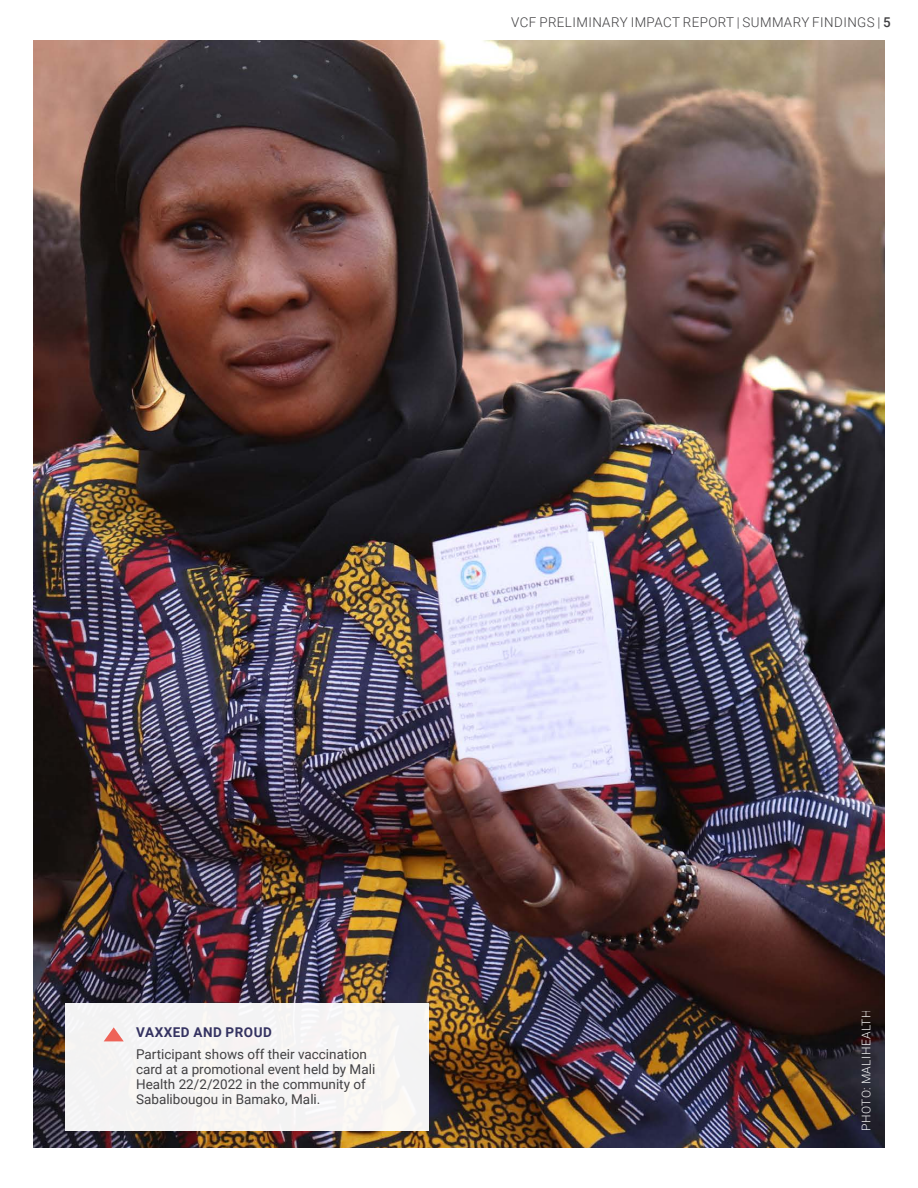
<style>
.page{position:relative;width:918px;height:1188px;background:#fff}
.page>*{position:absolute;margin:0;border:0;box-sizing:border-box;transform-origin:0 0}
.BT{font:13.5px/15px "Roboto";color:#414042}
.t1{font:300 13.5px "Roboto";letter-spacing:.03em;color:#414042}
.caption_title{font:700 13.5px "Roboto";letter-spacing:.035em;color:#343261}
.t2{font:300 12px "Roboto";letter-spacing:.035em;color:#fff}
.s1{font-weight:500}
</style>
<div class="page">
<img style="left:34px;top:41px;width:850px;height:1107px">
<div style="left:65px;top:1004px;width:364px;height:127px;background:#f4f3f3"></div>
<svg style="left:104px;top:1027px;width:20px;height:14px"></svg>
<p class="t1" style="left:511px;top:13px;width:251px">VCF PRELIMINARY IMPACT REPORT | SUMMARY</p>
<p class="t1" style="left:812px;top:13px;width:17px">FINDINGS</p>
<p class="t1" style="left:877px;top:13px;width:15px">| <span class="s1">5</span></p>
<p class="caption_title" style="left:136px;top:1023px;width:137px">VAXXED AND PROUD</p>
<p class="BT" style="left:136px;top:1046px;width:241px">Participant shows off their vaccination card at a promotional event held by Mali Health 22/2/2022 in the community of Sabalibougou in Bamako, Mali.</p>
<p class="t2" style="left:858px;top:1131px;width:122px;rotate:-90deg">PHOTO: MALIHEALTH</p>
</div>
